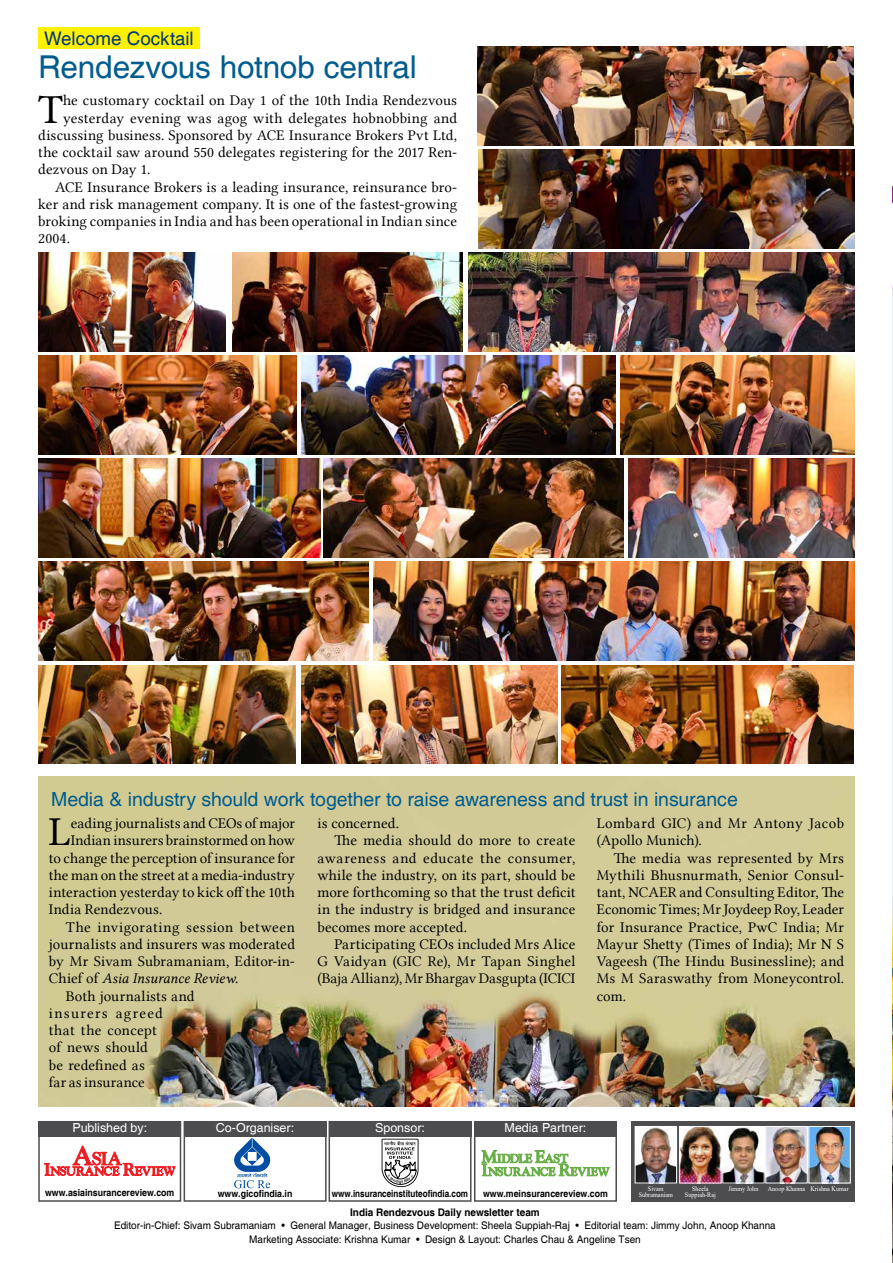
<style>
.page{position:relative;width:893px;height:1263px;background:#fff}
.page>*{position:absolute;margin:0;border:0;box-sizing:border-box;transform-origin:0 0}
.t1{font:41.7px "Lin Libertine";color:#000}
.t2{font:31.5px "Helvetica";letter-spacing:-.005em;color:#005c8e}
.t3{font:19.5px "Helvetica";letter-spacing:-.005em;color:#005c8e}
.t4{font:18.75px "Helvetica";color:#00377b}
.t5{font:15px/17.2px "Lin Libertine";letter-spacing:.01em;color:#000}
.t6{font:15px "Lin Libertine";letter-spacing:-.01em;color:#000}
.t7{font:15px "Lin Libertine";letter-spacing:.04em;color:#000}
.t8{font:15px "Lin Libertine";letter-spacing:.035em;color:#000}
.t9{font:15px "Lin Libertine I";color:#000}
.t10{font:12.45px "Helvetica";color:#fff}
.t11{font:10.5px/13.5px "Helvetica";color:#000;text-align:center;scale:.95 1}
.t12{font:700 10.5px "Helvetica";color:#000;scale:.95 1}
.t13{font:700 9.75px "Helvetica";color:#000;scale:.9 1}
.t14{font:700 9.75px "Helvetica";color:#000;scale:.83 1}
.t15{font:6.9px/6.1px "Times New Roman";color:#fff;text-align:center;scale:.9 1}
.s1{font-family:"Lin Libertine"}
</style>
<div class="page">
<img style="left:38px;top:777px;width:817px;height:330px">
<img style="left:892px;top:290px;width:1px;height:973px">
<svg style="left:892px;top:186px;width:1px;height:17px"></svg>
<div style="left:631px;top:1121px;width:224px;height:81px;background:#4d4d4f"></div>
<img style="left:637px;top:1128px;width:38px;height:53px">
<div style="left:635px;top:1126px;width:42px;height:57px;border:1px solid #fff"></div>
<img style="left:724px;top:1128px;width:38px;height:53px">
<div style="left:722px;top:1126px;width:42px;height:57px;border:1px solid #fff"></div>
<img style="left:767px;top:1128px;width:39px;height:53px">
<div style="left:765px;top:1126px;width:43px;height:57px;border:1px solid #fff"></div>
<img style="left:681px;top:1128px;width:38px;height:53px">
<div style="left:679px;top:1126px;width:42px;height:57px;border:1px solid #fff"></div>
<div style="left:38px;top:1121px;width:143px;height:81px;background:#fff;border:2px solid #4d4d4f"></div>
<div style="left:38px;top:1121px;width:143px;height:15px;background:#4d4d4f"></div>
<svg style="left:44px;top:1146px;width:131px;height:30px"></svg>
<div style="left:474px;top:1121px;width:143px;height:81px;background:#fff;border:2px solid #4d4d4f"></div>
<div style="left:474px;top:1121px;width:143px;height:15px;background:#4d4d4f"></div>
<svg style="left:481px;top:1150px;width:129px;height:27px"></svg>
<div style="left:184px;top:1121px;width:143px;height:81px;background:#fff;border:2px solid #4d4d4f"></div>
<div style="left:184px;top:1121px;width:143px;height:15px;background:#4d4d4f"></div>
<svg style="left:234px;top:1138px;width:36px;height:50px"></svg>
<div style="left:329px;top:1121px;width:142px;height:81px;background:#fff;border:2px solid #4d4d4f"></div>
<div style="left:329px;top:1121px;width:142px;height:15px;background:#4d4d4f"></div>
<svg style="left:381px;top:1138px;width:38px;height:49px"></svg>
<img style="left:810px;top:1128px;width:39px;height:53px">
<div style="left:808px;top:1126px;width:43px;height:57px;border:1px solid #fff"></div>
<img style="left:233px;top:253px;width:229px;height:98px">
<img style="left:38px;top:253px;width:188px;height:98px">
<img style="left:38px;top:356px;width:258px;height:99px">
<img style="left:302px;top:356px;width:314px;height:99px">
<img style="left:38px;top:459px;width:282px;height:99px">
<img style="left:324px;top:459px;width:299px;height:99px">
<img style="left:39px;top:562px;width:330px;height:99px">
<img style="left:479px;top:150px;width:376px;height:98px">
<img style="left:478px;top:47px;width:376px;height:98px">
<img style="left:373px;top:562px;width:482px;height:99px">
<img style="left:38px;top:665px;width:258px;height:99px">
<img style="left:301px;top:665px;width:256px;height:99px">
<img style="left:621px;top:356px;width:234px;height:98px">
<img style="left:562px;top:665px;width:292px;height:99px">
<div style="left:38px;top:27px;width:162px;height:21px;background:#fff200"></div>
<img style="left:629px;top:459px;width:226px;height:99px">
<img style="left:469px;top:253px;width:386px;height:98px">
<p class="t4" style="left:44px;top:27px;width:151px">Welcome Cocktail</p>
<h2 class="t2" style="left:38px;top:49px;width:380px">Rendezvous hotnob central</h2>
<h1 class="t1" style="left:38px;top:85px;width:26px">T</h1>
<p class="t5" style="left:63px;top:92px;width:395px">he customary cocktail on Day 1 of the 10th India Rendezvous</p>
<p class="t5" style="left:63px;top:109px;width:395px">yesterday evening was agog with delegates hobnobbing and</p>
<p class="t5" style="left:38px;top:126px;width:420px">discussing business. Sponsored by ACE Insurance Brokers Pvt Ltd,</p>
<p class="t5" style="left:38px;top:144px;width:420px">the cocktail saw around 550 delegates registering for the 2017 Ren-</p>
<p class="t5" style="left:38px;top:161px;width:114px">dezvous on Day 1.</p>
<p class="t5" style="left:55px;top:178px;width:403px">ACE Insurance Brokers is a leading insurance, reinsurance bro-</p>
<p class="t5" style="left:38px;top:195px;width:420px">ker and risk management company. It is one of the fastest-growing</p>
<p class="t5" style="left:38px;top:213px;width:420px">broking companies in India and has been operational in Indian since</p>
<p class="t5" style="left:38px;top:230px;width:33px">2004.</p>
<h3 class="t3" style="left:51px;top:788px;width:688px">Media &amp; industry should work together to raise awareness and trust in insurance</h3>
<h1 class="t1" style="left:49px;top:808px;width:23px">L</h1>
<p class="t5" style="left:71px;top:815px;width:226px">eading journalists and CEOs of major</p>
<p class="t5" style="left:71px;top:832px;width:226px">Indian insurers brainstormed on how</p>
<p class="t5" style="left:49px;top:849px;width:247px">to change the perception of insurance for</p>
<p class="t5" style="left:49px;top:866px;width:248px">the man on the street at a media-industry</p>
<p class="t5" style="left:49px;top:884px;width:248px">interaction yesterday to kick off the 10th</p>
<p class="t5" style="left:49px;top:901px;width:115px">India Rendezvous.</p>
<p class="t8" style="left:66px;top:918px;width:230px">The invigorating session between</p>
<p class="t5" style="left:49px;top:935px;width:248px">journalists and insurers was moderated</p>
<p class="t5" style="left:49px;top:953px;width:248px">by Mr Sivam Subramaniam, Editor-in-</p>
<p class="t9" style="left:49px;top:970px;width:191px"><span class="s1">Chief of</span> Asia Insurance Review<span class="s1">.</span></p>
<p class="t5" style="left:49px;top:987px;width:147px;text-indent:17px">Both journalists and insurers agreed<br>that the concept<br>of news should<br>be redefined as<br>far as insurance</p>
<p class="t5" style="left:317px;top:815px;width:83px">is concerned.</p>
<p class="t5" style="left:335px;top:832px;width:242px">The media should do more to create</p>
<p class="t7" style="left:317px;top:849px;width:259px">awareness and educate the consumer,</p>
<p class="t5" style="left:317px;top:866px;width:259px">while the industry, on its part, should be</p>
<p class="t5" style="left:317px;top:884px;width:259px">more forthcoming so that the trust deficit</p>
<p class="t5" style="left:317px;top:901px;width:259px">in the industry is bridged and insurance</p>
<p class="t5" style="left:317px;top:918px;width:151px">becomes more accepted.</p>
<p class="t5" style="left:335px;top:935px;width:242px">Participating CEOs included Mrs Alice</p>
<p class="t5" style="left:317px;top:953px;width:259px">G Vaidyan (GIC Re), Mr Tapan Singhel</p>
<p class="t6" style="left:317px;top:970px;width:259px">(Baja Allianz), Mr Bhargav Dasgupta (ICICI</p>
<p class="t5" style="left:597px;top:815px;width:249px">Lombard GIC) and Mr Antony Jacob (Apollo Munich).</p>
<p class="t5" style="left:597px;top:849px;width:249px;text-align:justify;text-indent:17px">The media was represented by Mrs Mythili Bhusnurmath, Senior Consul&shy;tant, NCAER and Consulting Editor, The Economic Times; Mr Joydeep Roy, Leader for Insurance Practice, PwC India; Mr Mayur Shetty (Times of India); Mr N S Vageesh (The Hindu Businessline); and Ms M Saraswathy from Moneycontrol. com.</p>
<p class="t10" style="left:72px;top:1120px;width:76px">Published by:</p>
<p class="t10" style="left:216px;top:1120px;width:80px">Co-Organiser:</p>
<p class="t10" style="left:375px;top:1120px;width:51px">Sponsor:</p>
<p class="t10" style="left:505px;top:1120px;width:83px">Media Partner:</p>
<p class="t13" style="left:45px;top:1187px;width:145px">www.asiainsurancereview.com</p>
<p class="t13" style="left:218px;top:1188px;width:84px">www.gicofindia.in</p>
<p class="t14" style="left:332px;top:1187px;width:166px">www.insuranceinstituteofindia.com</p>
<p class="t13" style="left:483px;top:1187px;width:140px">www.meinsurancereview.com</p>
<p class="t15" style="left:639px;top:1185px;width:40px">Sivam<br>Subramaniam</p>
<p class="t15" style="left:692px;top:1185px;width:20px">Sheela</p>
<p class="t15" style="left:728px;top:1185px;width:35px">Jimmy John</p>
<p class="t15" style="left:768px;top:1185px;width:43px">Anoop Khanna</p>
<p class="t15" style="left:810px;top:1185px;width:44px">Krishna Kumar</p>
<p class="t15" style="left:685px;top:1191px;width:36px">Suppiah-Raj</p>
<p class="t12" style="left:350px;top:1206px;width:201px">India Rendezvous Daily newsletter team</p>
<p class="t11" style="left:114px;top:1219px;width:698px">Editor-in-Chief: Sivam Subramaniam • General Manager, Business Development: Sheela Suppiah-Raj • Editorial team: Jimmy John, Anoop Khanna<br>Marketing Associate: Krishna Kumar • Design &amp; Layout: Charles Chau &amp; Angeline Tsen</p>
</div>
